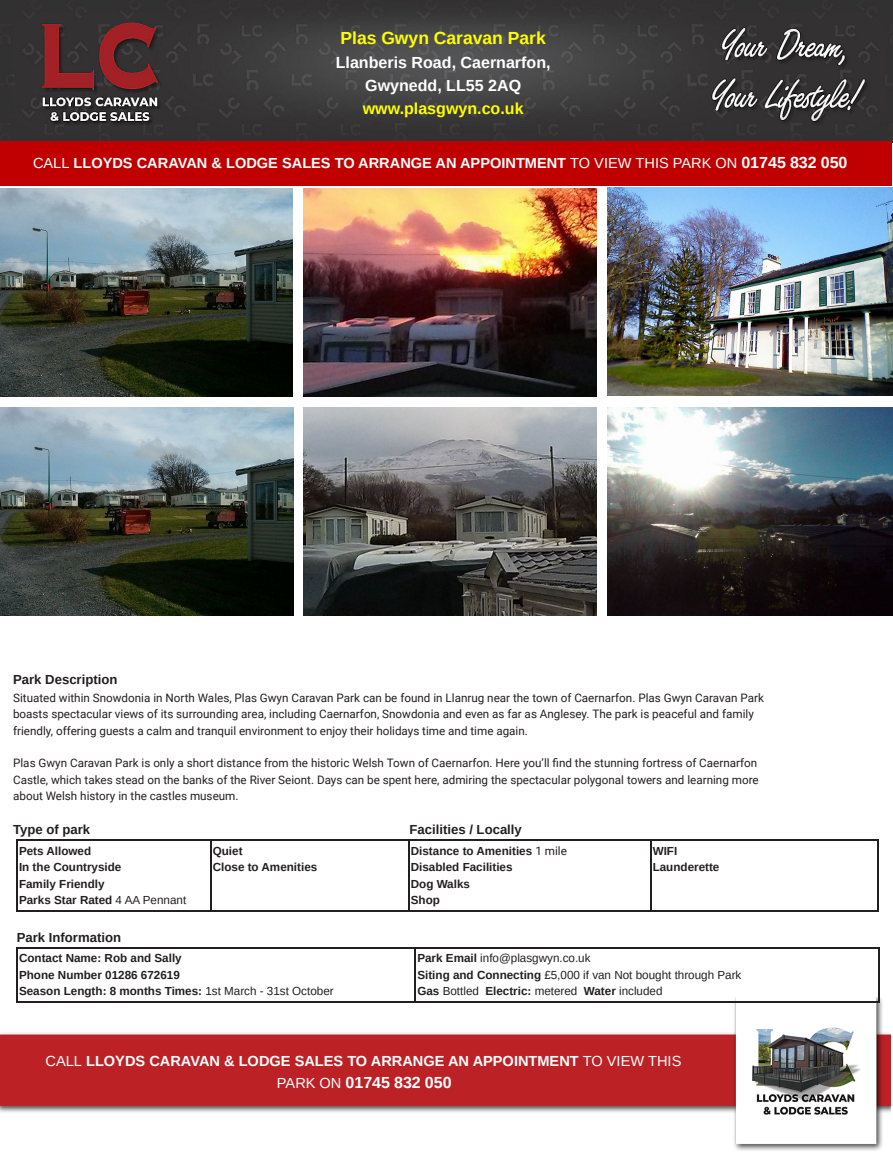
<style>
.page{position:relative;width:893px;height:1158px;background:#fff}
.page>*{position:absolute;margin:0;border:0;box-sizing:border-box;transform-origin:0 0}
.t1{font:700 17.55px "Arimo";color:#ff0}
.t2{font:700 16.05px/23px "Arimo";color:#fff;text-align:center}
.t3{font:700 14.55px "Arimo";color:#fff}
.t4{font:700 13.2px "Arimo";color:#231f20}
.t5{font:11.7px/16.4px "Roboto";color:#231f20}
.t6{font:700 11.7px/16.4px "Arimo";color:#231f20}
.t7{font:11.7px/16.4px "Arimo";color:#231f20}
.s1{color:#ff0}
.s2{font-weight:400}
.s3{font-size:16.05px}
.s4{font-family:"Roboto";font-weight:400}
.s5{font-weight:700}
.s6{font-weight:400;font-size:14.55px}
</style>
<div class="page">
<img style="left:0;top:0;width:893px;height:142px">
<img style="left:0;top:997px;width:891px;height:154px">
<hr style="left:650px;top:839px;width:229px;height:1px;background:#231f20">
<hr style="left:650px;top:910px;width:229px;height:2px;background:#231f20">
<hr style="left:878px;top:839px;width:1px;height:73px;background:#231f20">
<hr style="left:408px;top:839px;width:243px;height:1px;background:#231f20">
<hr style="left:408px;top:910px;width:243px;height:2px;background:#231f20">
<hr style="left:650px;top:839px;width:1px;height:73px;background:#231f20">
<hr style="left:210px;top:839px;width:199px;height:1px;background:#231f20">
<hr style="left:210px;top:910px;width:199px;height:2px;background:#231f20">
<hr style="left:408px;top:839px;width:1px;height:73px;background:#231f20">
<hr style="left:16px;top:839px;width:195px;height:1px;background:#231f20">
<hr style="left:16px;top:910px;width:195px;height:2px;background:#231f20">
<hr style="left:16px;top:839px;width:2px;height:73px;background:#231f20">
<hr style="left:210px;top:839px;width:1px;height:73px;background:#231f20">
<hr style="left:415px;top:947px;width:465px;height:1px;background:#231f20">
<hr style="left:415px;top:1001px;width:465px;height:1px;background:#231f20">
<hr style="left:879px;top:947px;width:1px;height:55px;background:#231f20">
<hr style="left:16px;top:947px;width:400px;height:1px;background:#231f20">
<hr style="left:16px;top:1001px;width:400px;height:1px;background:#231f20">
<hr style="left:16px;top:947px;width:2px;height:55px;background:#231f20">
<hr style="left:415px;top:947px;width:1px;height:55px;background:#231f20">
<div style="left:0;top:141px;width:892px;height:45px;background:#c00000"></div>
<img style="left:303px;top:188px;width:293px;height:208px">
<img style="left:607px;top:187px;width:286px;height:208px">
<img style="left:0;top:188px;width:292px;height:208px">
<img style="left:0;top:407px;width:293px;height:208px">
<img style="left:303px;top:407px;width:293px;height:208px">
<img style="left:607px;top:407px;width:286px;height:208px">
<p class="t1" style="left:340px;top:28px;width:207px">Plas Gwyn Caravan Park</p>
<p class="t2" style="left:336px;top:51px;width:216px">Llanberis Road, Caernarfon,<br>Gwynedd, LL55 2AQ <span class="s1">www.plasgwyn.co.uk</span></p>
<p class="t3" style="left:33px;top:154px;width:816px"><span class="s2">CALL</span> LLOYDS CARAVAN &amp; LODGE SALES TO ARRANGE AN APPOINTMENT <span class="s2">TO VIEW THIS PARK ON</span> <span class="s3">01745 832 050</span></p>
<p class="t4" style="left:13px;top:672px;width:106px">Park Description</p>
<p class="t5" style="left:13px;top:689px;width:752px">Situated within Snowdonia in North Wales, Plas Gwyn Caravan Park can be found in Llanrug near the town of Caernarfon. Plas Gwyn Caravan Park boasts spectacular views of its surrounding area, including Caernarfon, Snowdonia and even as far as Anglesey. The park is peaceful and family friendly, offering guests a calm and tranquil environment to enjoy their holidays time and time again.</p>
<p class="t5" style="left:13px;top:754px;width:747px;text-align:justify">Plas Gwyn Caravan Park is only a short distance from the historic Welsh Town of Caernarfon. Here you’ll find the stunning fortress of Caernarfon Castle, which takes stead on the banks of the River Seiont. Days can be spent here, admiring the spectacular polygonal towers and learning more about Welsh history in the castles museum.</p>
<p class="t4" style="left:13px;top:822px;width:79px">Type of park</p>
<p class="t4" style="left:409px;top:822px;width:114px">Facilities / Locally</p>
<p class="t6" style="left:19px;top:842px;width:169px">Pets Allowed<br>In the Countryside<br>Family Friendly<br>Parks Star Rated <span class="s2">4 AA Pennant</span></p>
<p class="t6" style="left:213px;top:842px;width:106px">Quiet<br>Close to Amenities</p>
<p class="t6" style="left:411px;top:842px;width:158px">Distance to Amenities <span class="s4">1 mile<br></span>Disabled Facilities<br>Dog Walks<br>Shop</p>
<p class="t6" style="left:653px;top:842px;width:68px">WIFI<br>Launderette</p>
<p class="t4" style="left:17px;top:929px;width:106px">Park Information</p>
<p class="t6" style="left:19px;top:950px;width:316px">Contact Name: Rob and Sally<br>Phone Number 01286 672619<br>Season Length: 8 months Times: <span class="s2">1st March - 31st October</span></p>
<p class="t7" style="left:417px;top:950px;width:326px"><span class="s5">Park Email</span> info@plasgwyn.co.uk<br><span class="s5">Siting and Connecting</span> £5,000 if van Not bought through Park<br><span class="s5">Gas</span> Bottled <span class="s5">Electric:</span> metered <span class="s5">Water</span> included</p>
<p class="t3" style="left:46px;top:1053px;width:637px"><span class="s2">CALL</span> LLOYDS CARAVAN &amp; LODGE SALES TO ARRANGE AN APPOINTMENT <span class="s2">TO VIEW THIS</span></p>
<p class="t2" style="left:277px;top:1071px;width:176px"><span class="s6">PARK ON</span> 01745 832 050</p>
</div>
